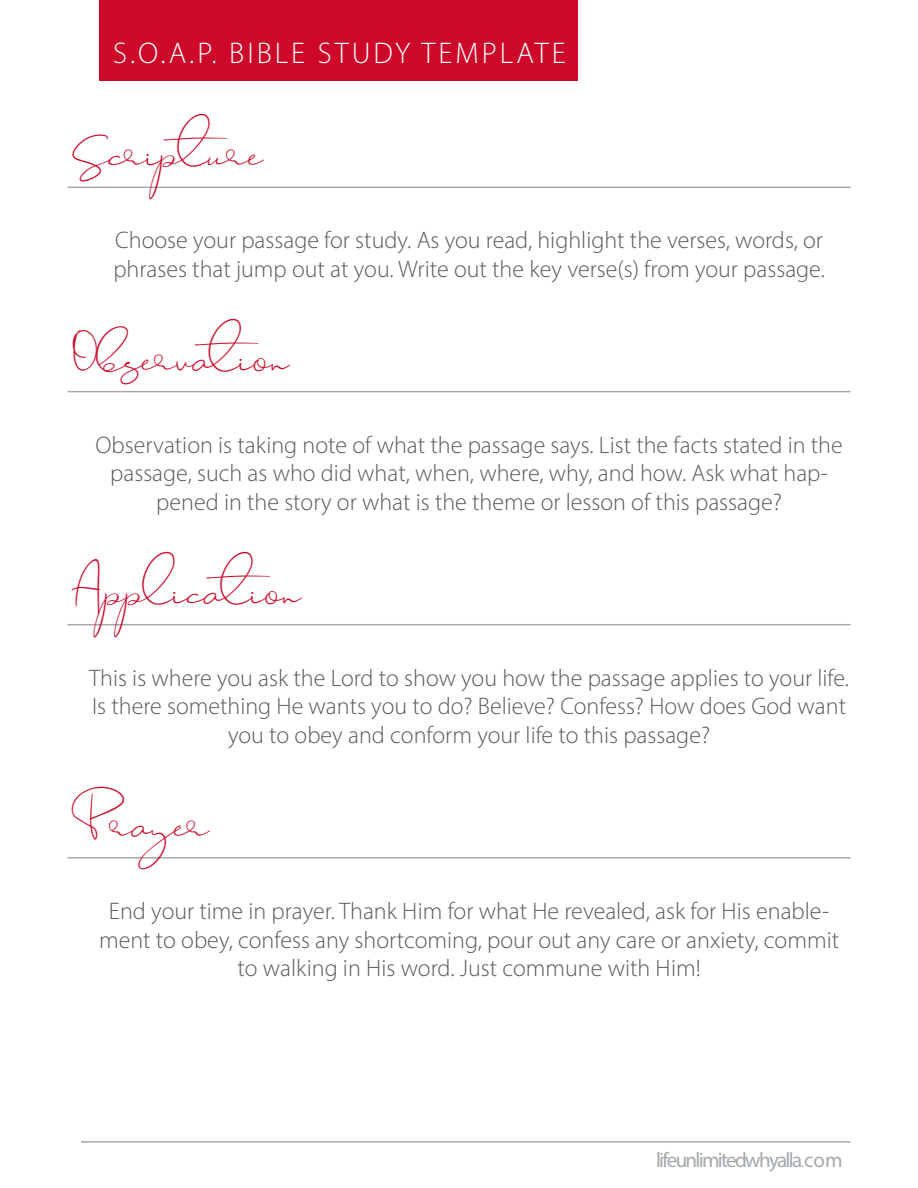
<style>
.page{position:relative;width:918px;height:1188px;background:#fff}
.page>*{position:absolute;margin:0;border:0;box-sizing:border-box;transform-origin:0 0}
.t1{font:45px "Jackson";color:#ce0829}
.t2{font:300 30px "Myriad Pro";letter-spacing:.1em;color:#fff}
.t3{font:300 24px/28.8px "Myriad Pro";color:#5a5a5a;text-align:center}
.t4{font:21px "Myriad Pro";letter-spacing:-.08em;color:#a4a9ad}
.s1{font-weight:300}
</style>
<div class="page">
<div style="left:99px;top:0;width:479px;height:81px;background:#ce0829"></div>
<hr style="left:81px;top:1141px;width:769px;height:2px;background:#a4a9ad">
<hr style="left:68px;top:187px;width:782px;height:1px;background:#a4a9ad">
<hr style="left:68px;top:391px;width:782px;height:1px;background:#a4a9ad">
<hr style="left:68px;top:624px;width:782px;height:1px;background:#a4a9ad">
<hr style="left:68px;top:857px;width:782px;height:2px;background:#a4a9ad">
<p class="t2" style="left:113px;top:35px;width:454px">S.O.A.P. BIBLE STUDY TEMPLATE</p>
<h1 class="t1" style="left:68px;top:124px;width:196px">Scripture</h1>
<p class="t3" style="left:113px;top:226px;width:713px;text-align:left">Choose your passage for study. As you read, highlight the verses, words, or phrases that jump out at you. Write out the key verse(s) from your passage.</p>
<h1 class="t1" style="left:68px;top:329px;width:223px">Observation</h1>
<p class="t3" style="left:95px;top:430px;width:749px">Observation is taking note of what the passage says. List the facts stated in the passage, such as who did what, when, where, why, and how. Ask what hap&shy;pened in the story or what is the theme or lesson of this passage?</p>
<h1 class="t1" style="left:68px;top:562px;width:234px">Application</h1>
<p class="t3" style="left:89px;top:663px;width:761px">This is where you ask the Lord to show you how the passage applies to your life.<br>Is there something He wants you to do? Believe? Confess? How does God want you to obey and conform your life to this passage?</p>
<h1 class="t1" style="left:68px;top:795px;width:143px">Prayer</h1>
<p class="t3" style="left:99px;top:896px;width:741px">End your time in prayer. Thank Him for what He revealed, ask for His enable&shy;ment to obey, confess any shortcoming, pour out any care or anxiety, commit to walking in His word. Just commune with Him!</p>
<p class="t4" style="left:656px;top:1147px;width:188px">lifeunlimitedwhyalla<span class="s1">.</span>com</p>
</div>
